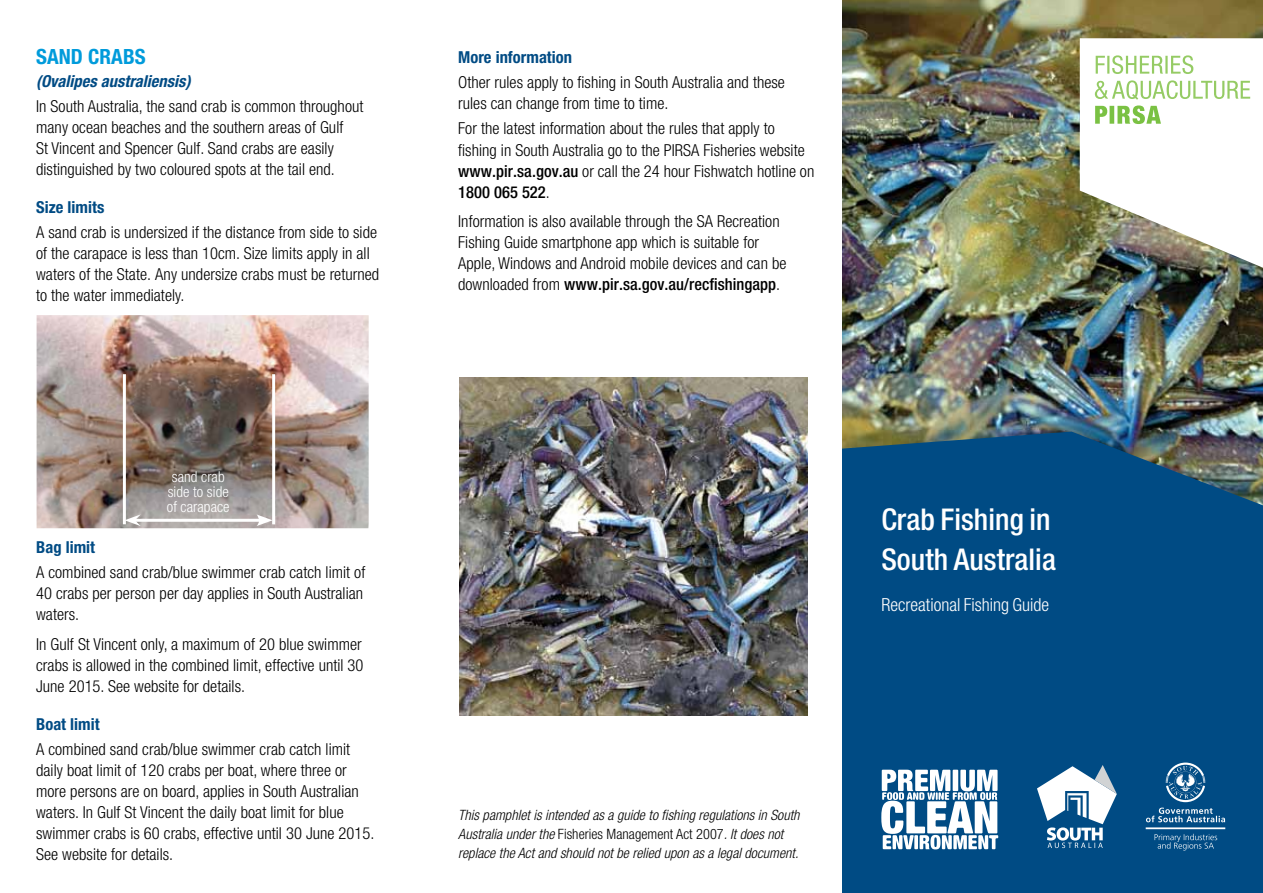
<style>
.page{position:relative;width:1263px;height:893px;background:#fff}
.page>*{position:absolute;margin:0;border:0;box-sizing:border-box;transform-origin:0 0}
.t1{font:500 condensed 30px/40.5px "Helvetica Neue";color:#fff}
.t2{font:700 condensed 21px "Helvetica Neue";letter-spacing:.005em;color:#009bdb}
.t3{font:300 condensed 18px "Helvetica Neue";color:#fff}
.t4{font:300 condensed 16.5px/21px "Helvetica Neue";letter-spacing:.005em;color:#000}
.t5{font:700 condensed 16.5px "Helvetica Neue";letter-spacing:.005em;color:#004b84}
.t6{font:italic 700 condensed 16.5px "Helvetica Neue";letter-spacing:.005em;color:#004b84}
.t7{font:300 condensed 15px/15px "Helvetica Neue";letter-spacing:.005em;color:#fff;text-align:center}
.t8{font:italic 300 condensed 14.25px/18.9px "Helvetica Neue";letter-spacing:.005em;color:#000}
.s1{font-weight:500}
.s2{font-style:normal}
</style>
<div class="page">
<div style="left:842px;top:362px;width:421px;height:531px;background:#004b84"></div>
<svg style="left:881px;top:770px;width:117px;height:79px"></svg>
<img style="left:842px;top:0;width:421px;height:505px">
<svg style="left:1037px;top:765px;width:80px;height:83px"></svg>
<svg style="left:1166px;top:763px;width:39px;height:39px"></svg>
<svg style="left:1146px;top:808px;width:79px;height:42px"></svg>
<svg style="left:1080px;top:38px;width:183px;height:230px"></svg>
<img style="left:37px;top:315px;width:332px;height:213px">
<img style="left:459px;top:377px;width:349px;height:338px">
<hr style="left:123px;top:374px;width:3px;height:150px;background:#fff">
<hr style="left:272px;top:374px;width:3px;height:150px;background:#fff">
<hr style="left:135px;top:519px;width:127px;height:3px;background:#fff">
<svg style="left:125px;top:514px;width:16px;height:12px"></svg>
<svg style="left:256px;top:514px;width:17px;height:12px"></svg>
<p class="t2" style="left:36px;top:44px;width:109px">Sand crabs</p>
<p class="t6" style="left:36px;top:71px;width:156px">(Ovalipes australiensis)</p>
<p class="t4" style="left:36px;top:95px;width:329px">In South Australia, the sand crab is common throughout many ocean beaches and the southern areas of Gulf<br>St Vincent and Spencer Gulf. Sand crabs are easily distinguished by two coloured spots at the tail end.</p>
<p class="t5" style="left:36px;top:197px;width:70px">Size limits</p>
<p class="t4" style="left:36px;top:222px;width:345px">A sand crab is undersized if the distance from side to side of the carapace is less than 10cm. Size limits apply in all waters of the State. Any undersize crabs must be returned to the water immediately.</p>
<p class="t7" style="left:167px;top:469px;width:64px">sand crab side to side of carapace</p>
<p class="t5" style="left:36px;top:537px;width:60px">Bag limit</p>
<p class="t4" style="left:36px;top:562px;width:331px">A combined sand crab/blue swimmer crab catch limit of<br>40 crabs per person per day applies in South Australian waters.</p>
<p class="t4" style="left:36px;top:633px;width:329px;text-align:justify">In Gulf St Vincent only, a maximum of 20 blue swimmer crabs is allowed in the combined limit, effective until 30<br>June 2015. See website for details.</p>
<p class="t5" style="left:36px;top:714px;width:65px">Boat limit</p>
<p class="t4" style="left:36px;top:739px;width:340px">A combined sand crab/blue swimmer crab catch limit daily boat limit of 120 crabs per boat, where three or more persons are on board, applies in South Australian waters. In Gulf St Vincent the daily boat limit for blue swimmer crabs is 60 crabs, effective until 30 June 2015.<br>See website for details.</p>
<p class="t5" style="left:458px;top:47px;width:115px">More information</p>
<p class="t4" style="left:458px;top:72px;width:328px">Other rules apply to fishing in South Australia and these rules can change from time to time.</p>
<p class="t4" style="left:458px;top:118px;width:358px">For the latest information about the rules that apply to fishing in South Australia go to the PIRSA Fisheries website <span class="s1">www.pir.sa.gov.au</span> or call the 24 hour Fishwatch hotline on <span class="s1">1800 065 522</span>.</p>
<p class="t4" style="left:458px;top:211px;width:330px">Information is also available through the SA Recreation Fishing Guide smartphone app which is suitable for Apple, Windows and Android mobile devices and can be downloaded from <span class="s1">www.pir.sa.gov.au/recfishingapp</span>.</p>
<p class="t8" style="left:458px;top:806px;width:343px">This pamphlet is intended as a guide to fishing regulations in South<br>Australia under the <span class="s2">Fisheries Management Act 2007</span>. It does not replace the Act and should not be relied upon as a legal document.</p>
<h1 class="t1" style="left:881px;top:498px;width:176px">Crab Fishing in<br>South Australia</h1>
<p class="t3" style="left:881px;top:594px;width:169px">Recreational Fishing Guide</p>
</div>
